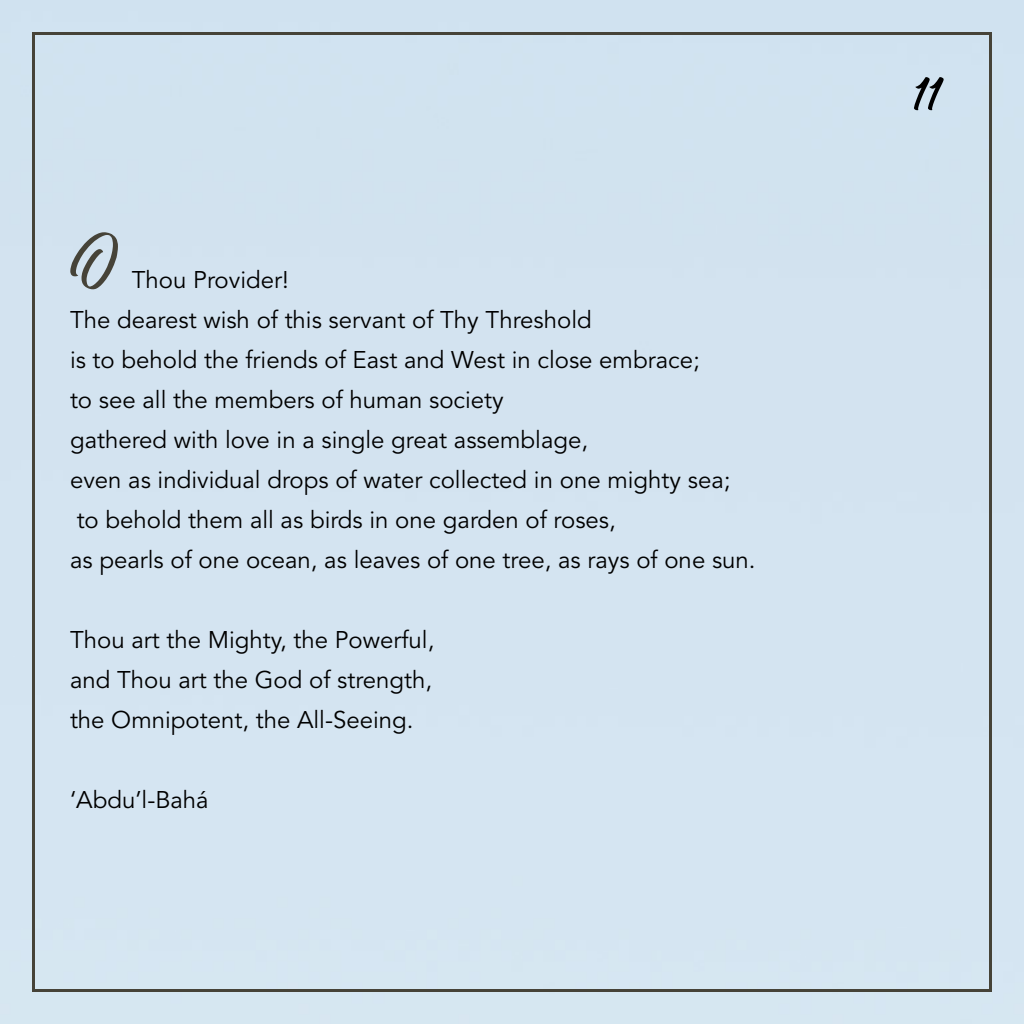
<style>
.page{position:relative;width:1024px;height:1024px;background:#fff}
.page>*{position:absolute;margin:0;border:0;box-sizing:border-box;transform-origin:0 0}
.t1{font:80px "Srinthile Script";color:#464338}
.t2{font:60px "Srinthile Script";color:#000}
.t3{font:24px/40px "Avenir LT Std";color:#000}
</style>
<div class="page">
<h1 class="t1" style="left:70px;top:216px;width:49px">O</h1>
<p class="t3" style="left:70px;top:260px;width:687px;text-indent:62px">Thou Provider!<br>The dearest wish of this servant of Thy Threshold<br>is to behold the friends of East and West in close embrace;<br>to see all the members of human society<br>gathered with love in a single great assemblage,<br>even as individual drops of water collected in one mighty sea; to behold them all as birds in one garden of roses,<br>as pearls of one ocean, as leaves of one tree, as rays of one sun.</p>
<p class="t3" style="left:70px;top:620px;width:366px;text-align:justify">Thou art the Mighty, the Powerful, and Thou art the God of strength, the Omnipotent, the All-Seeing.</p>
<p class="t3" style="left:70px;top:780px;width:140px">‘Abdu’l-Bahá</p>
<h2 class="t2" style="left:913px;top:60px;width:31px">11</h2>
</div>
